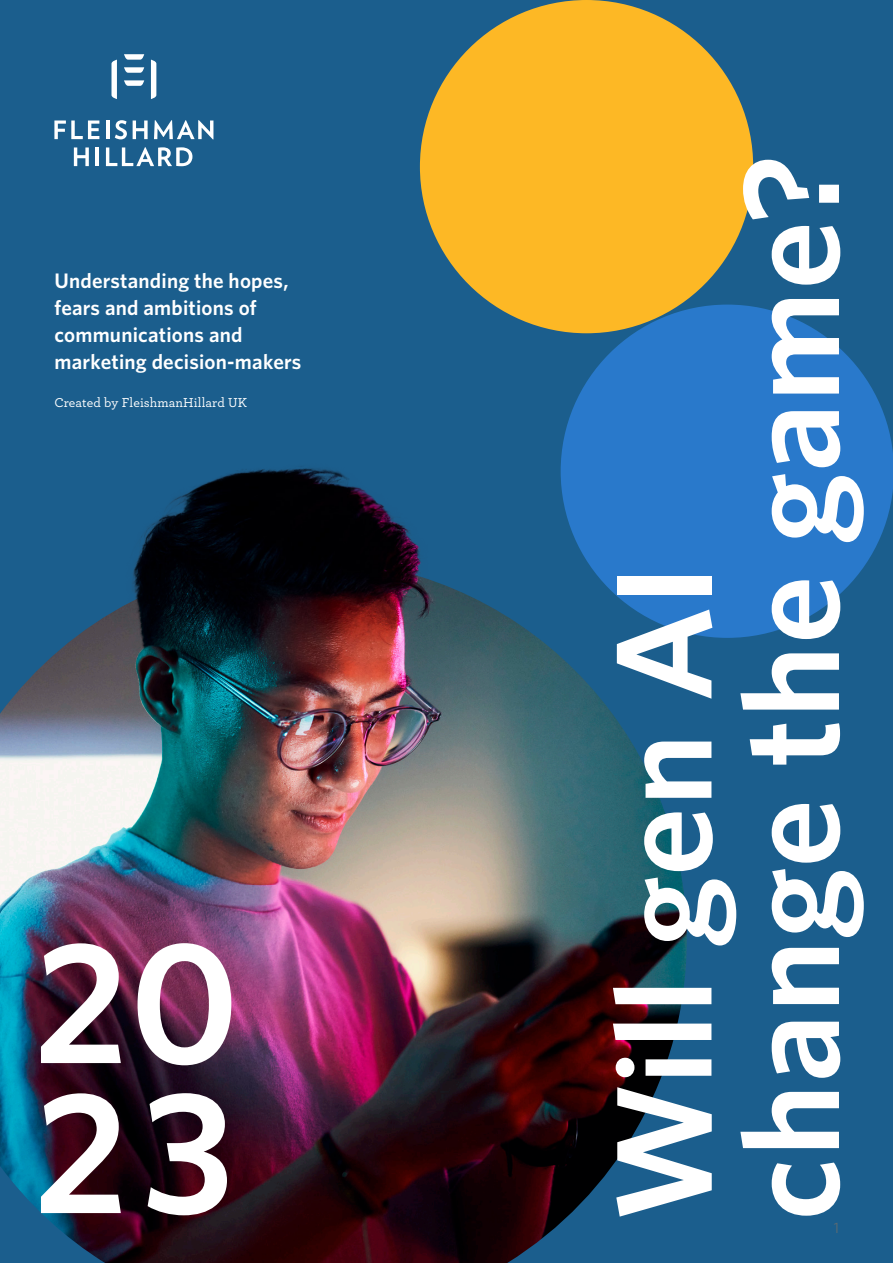
<style>
.page{position:relative;width:893px;height:1263px;background:#1b5e8d}
.page>*{position:absolute;margin:0;border:0;box-sizing:border-box;transform-origin:0 0}
.t1{font:600 174px/150px "Whitney";color:#fff}
.t2{font:600 136.5px/127.5px "Whitney";letter-spacing:.01em;color:#fff}
.t3{font:600 21px/27px "Whitney";letter-spacing:.01em;color:#fff}
.t4{font:15px "Whitney";color:#5e6a71}
.t5{font:500 13.5px "Archer";letter-spacing:.01em;color:#fff}
</style>
<div class="page">
<div style="left:420px;top:0;width:333px;height:333px;background:#fdb825;border-radius:50%"></div>
<svg style="left:561px;top:305px;width:332px;height:333px;fill:#2979cb"></svg>
<img style="left:0;top:559px;width:687px;height:704px">
<img style="left:89px;top:466px;width:385px;height:418px">
<svg style="left:54px;top:120px;width:45px;height:19px"></svg>
<hr style="left:106px;top:120px;width:3px;height:19px;background:#fff">
<svg style="left:115px;top:120px;width:12px;height:19px"></svg>
<svg style="left:133px;top:120px;width:15px;height:19px"></svg>
<svg style="left:154px;top:120px;width:59px;height:19px"></svg>
<svg style="left:74px;top:147px;width:15px;height:19px"></svg>
<hr style="left:96px;top:147px;width:3px;height:19px;background:#fff">
<svg style="left:106px;top:147px;width:86px;height:19px"></svg>
<svg style="left:111px;top:60px;width:6px;height:39px"></svg>
<svg style="left:151px;top:60px;width:5px;height:39px"></svg>
<svg style="left:124px;top:67px;width:20px;height:6px"></svg>
<svg style="left:124px;top:80px;width:20px;height:6px"></svg>
<svg style="left:124px;top:54px;width:20px;height:6px"></svg>
<p class="t3" style="left:54px;top:267px;width:248px">Understanding the hopes, fears and ambitions of communications and marketing decision-makers</p>
<p class="t5" style="left:54px;top:393px;width:194px">Created by FleishmanHillard UK</p>
<p class="t1" style="left:34px;top:924px;width:207px">20<br>23</p>
<p class="t2" style="left:597px;top:1220px;width:1068px;rotate:-90deg">Will gen AI change the game?</p>
<p class="t4" style="left:834px;top:1218px;width:7px">1</p>
</div>
